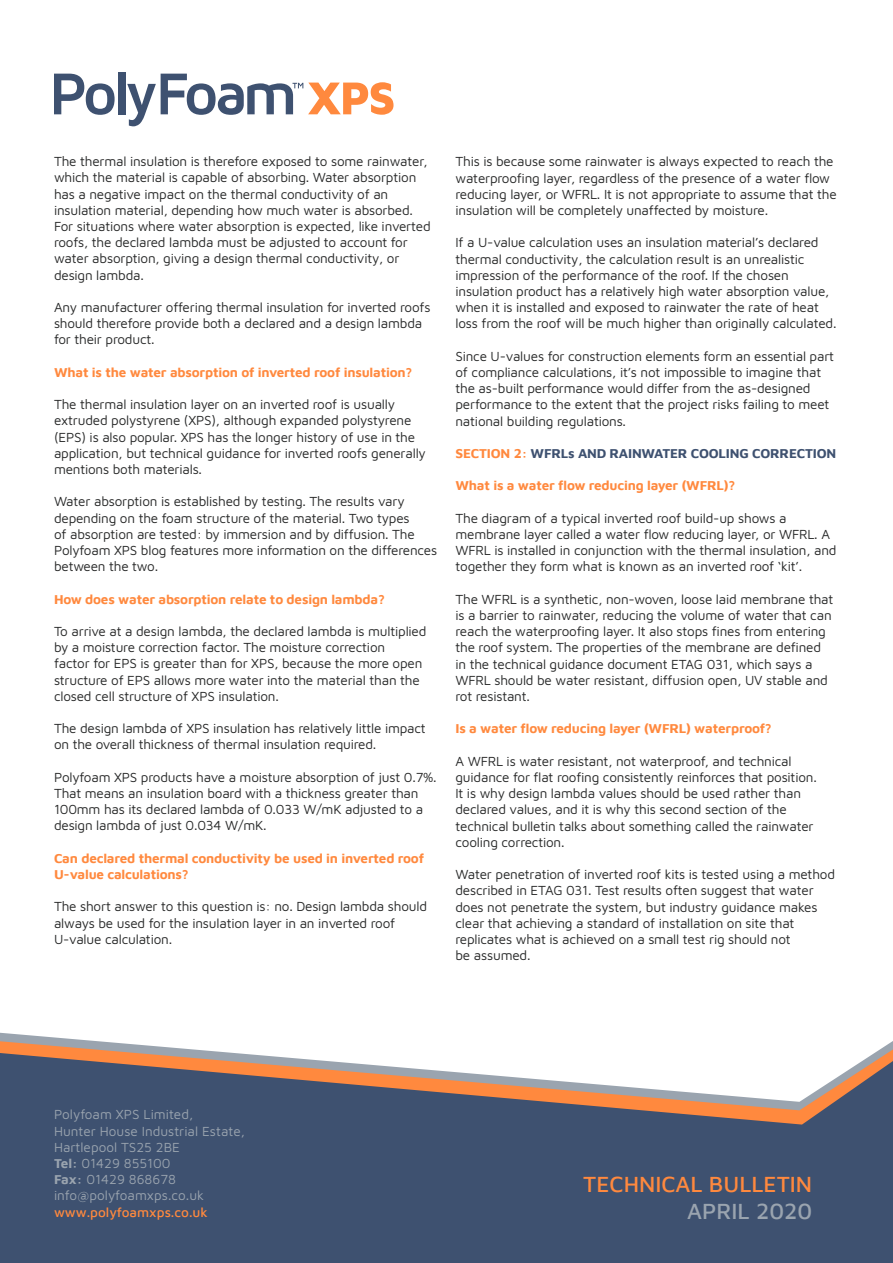
<style>
.page{position:relative;width:893px;height:1263px;background:#fff}
.page>*{position:absolute;margin:0;border:0;box-sizing:border-box;transform-origin:0 0}
.t1{font:500 22.5px "Maven Pro";color:#ff893e}
.t2{font:500 22.5px "Maven Pro";color:#9aa4af}
.t3{font:13.5px/16.2px "Maven Pro";letter-spacing:-.015em;color:#262727}
.t4{font:700 13.5px/16.2px "Maven Pro";letter-spacing:-.015em;color:#ff893e}
.t5{font:13.5px/16.2px "Maven Pro";color:#9aa4af}
.t6{font:700 13.5px "Maven Pro";letter-spacing:-.015em;color:#3e5170}
.t7{font:500 13.5px "Maven Pro";color:#ff893e}
.s1{color:#ff893e}
.s2{font-weight:700}
</style>
<div class="page">
<svg style="left:0;top:1040px;width:893px;height:12px"></svg>
<svg style="left:0;top:1052px;width:893px;height:211px;background:#5c657b"></svg>
<svg style="left:54px;top:74px;width:61px;height:41px"></svg>
<div style="left:118px;top:72px;width:7px;height:42px;background:#3e5170"></div>
<svg style="left:127px;top:74px;width:266px;height:52px"></svg>
<p class="t3" style="left:54px;top:153px;width:378px">The thermal insulation is therefore exposed to some rainwater, which the material is capable of absorbing. Water absorption has a negative impact on the thermal conductivity of an insulation material, depending how much water is absorbed.<br>For situations where water absorption is expected, like inverted roofs, the declared lambda must be adjusted to account for water absorption, giving a design thermal conductivity, or design lambda.</p>
<p class="t3" style="left:54px;top:298px;width:378px">Any manufacturer offering thermal insulation for inverted roofs should therefore provide both a declared and a design lambda for their product.</p>
<p class="t4" style="left:54px;top:363px;width:360px">What is the water absorption of inverted roof insulation?</p>
<p class="t3" style="left:54px;top:396px;width:373px">The thermal insulation layer on an inverted roof is usually extruded polystyrene (XPS), although expanded polystyrene (EPS) is also popular. XPS has the longer history of use in the application, but technical guidance for inverted roofs generally mentions both materials.</p>
<p class="t3" style="left:54px;top:493px;width:385px">Water absorption is established by testing. The results vary depending on the foam structure of the material. Two types<br>of absorption are tested: by immersion and by diffusion. The Polyfoam XPS blog features more information on the differences between the two.</p>
<p class="t4" style="left:54px;top:590px;width:332px">How does water absorption relate to design lambda?</p>
<p class="t3" style="left:54px;top:622px;width:374px">To arrive at a design lambda, the declared lambda is multiplied by a moisture correction factor. The moisture correction<br>factor for EPS is greater than for XPS, because the more open structure of EPS allows more water into the material than the closed cell structure of XPS insulation.</p>
<p class="t3" style="left:54px;top:720px;width:373px">The design lambda of XPS insulation has relatively little impact on the overall thickness of thermal insulation required.</p>
<p class="t3" style="left:54px;top:768px;width:384px">Polyfoam XPS products have a moisture absorption of just 0.7%.<br>That means an insulation board with a thickness greater than 100mm has its declared lambda of 0.033 W/mK adjusted to a design lambda of just 0.034 W/mK.</p>
<p class="t4" style="left:54px;top:849px;width:372px">Can declared thermal conductivity be used in inverted roof<br>U-value calculations?</p>
<p class="t3" style="left:54px;top:898px;width:375px">The short answer to this question is: no. Design lambda should always be used for the insulation layer in an inverted roof<br>U-value calculation.</p>
<p class="t3" style="left:455px;top:153px;width:383px">This is because some rainwater is always expected to reach the waterproofing layer, regardless of the presence of a water flow reducing layer, or WFRL. It is not appropriate to assume that the insulation will be completely unaffected by moisture.</p>
<p class="t3" style="left:455px;top:234px;width:383px">If a U-value calculation uses an insulation material’s declared thermal conductivity, the calculation result is an unrealistic impression of the performance of the roof. If the chosen insulation product has a relatively high water absorption value, when it is installed and exposed to rainwater the rate of heat loss from the roof will be much higher than originally calculated.</p>
<p class="t3" style="left:455px;top:347px;width:380px">Since U-values for construction elements form an essential part of compliance calculations, it’s not impossible to imagine that the as-built performance would differ from the as-designed performance to the extent that the project risks failing to meet national building regulations.</p>
<p class="t6" style="left:455px;top:444px;width:382px"><span class="s1">SECTION 2:</span> WFRLs AND RAINWATER COOLING CORRECTION</p>
<p class="t4" style="left:455px;top:477px;width:281px">What is a water flow reducing layer (WFRL)?</p>
<p class="t3" style="left:455px;top:509px;width:383px">The diagram of a typical inverted roof build-up shows a membrane layer called a water flow reducing layer, or WFRL. A WFRL is installed in conjunction with the thermal insulation, and together they form what is known as an inverted roof ‘kit’.</p>
<p class="t3" style="left:455px;top:590px;width:379px">The WFRL is a synthetic, non-woven, loose laid membrane that is a barrier to rainwater, reducing the volume of water that can reach the waterproofing layer. It also stops fines from entering the roof system. The properties of the membrane are defined in the technical guidance document ETAG 031, which says a WFRL should be water resistant, diffusion open, UV stable and rot resistant.</p>
<p class="t4" style="left:455px;top:720px;width:318px">Is a water flow reducing layer (WFRL) waterproof?</p>
<p class="t3" style="left:455px;top:752px;width:363px">A WFRL is water resistant, not waterproof, and technical guidance for flat roofing consistently reinforces that position.<br>It is why design lambda values should be used rather than declared values, and it is why this second section of the technical bulletin talks about something called the rainwater cooling correction.</p>
<p class="t3" style="left:455px;top:866px;width:381px">Water penetration of inverted roof kits is tested using a method described in ETAG 031. Test results often suggest that water does not penetrate the system, but industry guidance makes clear that achieving a standard of installation on site that replicates what is achieved on a small test rig should not<br>be assumed.</p>
<p class="t5" style="left:54px;top:1106px;width:193px">Polyfoam XPS Limited,<br>Hunter House Industrial Estate,<br>Hartlepool TS25 2BE<br><span class="s2">Tel:</span> 01429 855100<br><span class="s2">Fax:</span> 01429 868678 info@polyfoamxps.co.uk</p>
<p class="t7" style="left:54px;top:1202px;width:155px">www.polyfoamxps.co.uk</p>
<h1 class="t1" style="left:583px;top:1169px;width:230px">TECHNICAL BULLETIN</h1>
<h1 class="t2" style="left:687px;top:1196px;width:126px">APRIL 2020</h1>
</div>
